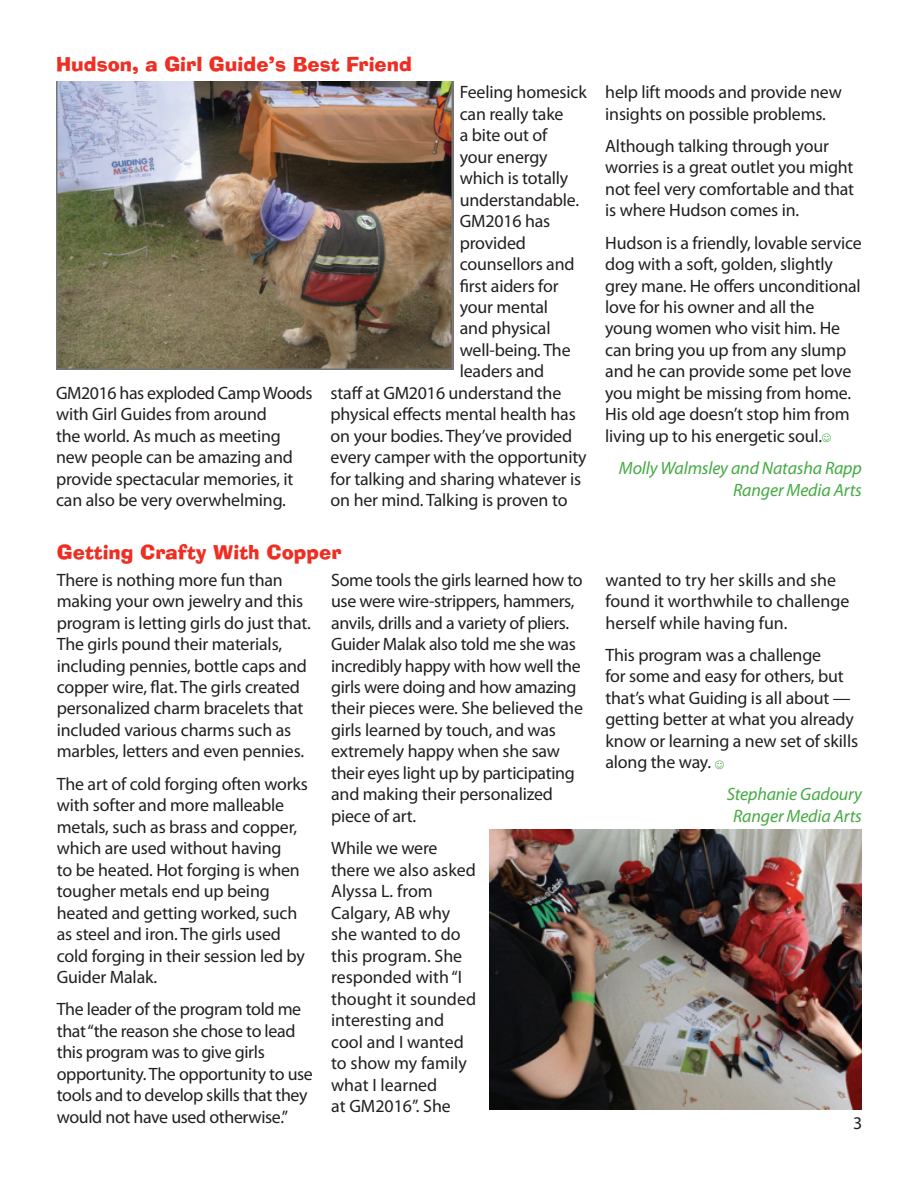
<style>
.page{position:relative;width:918px;height:1188px;background:#fff}
.page>*{position:absolute;margin:0;border:0;box-sizing:border-box;transform-origin:0 0}
.t1{font:19.35px "Ad Lib BT";color:#ee2e22}
.t2{font:17.85px/21.5px "Myriad Pro";letter-spacing:-.01em;color:#231f20}
.t3{font:italic 17.85px/21.5px "Myriad Pro";letter-spacing:-.01em;color:#44aa42;text-align:center}
</style>
<div class="page">
<img style="left:490px;top:829px;width:372px;height:280px">
<img style="left:57px;top:81px;width:396px;height:289px">
<p class="t1" style="left:56px;top:52px;width:357px">Hudson, a Girl Guide’s Best Friend</p>
<p class="t2" style="left:56px;top:382px;width:258px">GM2016 has exploded Camp Woods with Girl Guides from around<br>the world. As much as meeting new people can be amazing and provide spectacular memories, it can also be very overwhelming.</p>
<p class="t2" style="left:460px;top:81px;width:128px">Feeling homesick</p>
<p class="t2" style="left:460px;top:103px;width:105px">can really take</p>
<p class="t2" style="left:460px;top:124px;width:89px">a bite out of</p>
<p class="t2" style="left:460px;top:146px;width:89px">your energy</p>
<p class="t2" style="left:460px;top:167px;width:110px">which is totally</p>
<p class="t2" style="left:460px;top:189px;width:121px">understandable.</p>
<p class="t2" style="left:460px;top:210px;width:92px">GM2016 has</p>
<p class="t2" style="left:460px;top:232px;width:68px">provided</p>
<p class="t2" style="left:460px;top:253px;width:116px">counsellors and</p>
<p class="t2" style="left:460px;top:275px;width:100px">first aiders for</p>
<p class="t2" style="left:460px;top:296px;width:90px">your mental</p>
<p class="t2" style="left:460px;top:317px;width:92px">and physical</p>
<p class="t2" style="left:460px;top:339px;width:112px">well-being. The</p>
<p class="t2" style="left:460px;top:360px;width:86px">leaders and</p>
<p class="t2" style="left:331px;top:382px;width:232px">staff at GM2016 understand the</p>
<p class="t2" style="left:331px;top:403px;width:247px">physical effects mental health has</p>
<p class="t2" style="left:331px;top:425px;width:243px">on your bodies. They’ve provided</p>
<p class="t2" style="left:331px;top:446px;width:258px">every camper with the opportunity</p>
<p class="t2" style="left:331px;top:468px;width:252px">for talking and sharing whatever is</p>
<p class="t2" style="left:331px;top:489px;width:238px">on her mind. Talking is proven to</p>
<p class="t1" style="left:57px;top:540px;width:286px">Getting Crafty With Copper</p>
<p class="t2" style="left:57px;top:569px;width:256px">There is nothing more fun than making your own jewelry and this program is letting girls do just that.<br>The girls pound their materials, including pennies, bottle caps and copper wire, flat. The girls created personalized charm bracelets that included various charms such as marbles, letters and even pennies.</p>
<p class="t2" style="left:57px;top:773px;width:253px">The art of cold forging often works with softer and more malleable metals, such as brass and copper, which are used without having<br>to be heated. Hot forging is when tougher metals end up being heated and getting worked, such as steel and iron. The girls used cold forging in their session led by<br>Guider Malak.</p>
<p class="t2" style="left:57px;top:998px;width:258px">The leader of the program told me that “the reason she chose to lead this program was to give girls opportunity. The opportunity to use tools and to develop skills that they would not have used otherwise.”</p>
<p class="t2" style="left:331px;top:569px;width:253px">Some tools the girls learned how to use were wire-strippers, hammers, anvils, drills and a variety of pliers.<br>Guider Malak also told me she was incredibly happy with how well the girls were doing and how amazing their pieces were. She believed the girls learned by touch, and was extremely happy when she saw their eyes light up by participating and making their personalized piece of art.</p>
<p class="t2" style="left:331px;top:837px;width:146px">While we were there we also asked<br>Alyssa L. from<br>Calgary, AB why she wanted to do this program. She responded with “I thought it sounded interesting and cool and I wanted to show my family what I learned<br>at GM2016”. She</p>
<p class="t2" style="left:605px;top:81px;width:238px">help lift moods and provide new insights on possible problems.</p>
<p class="t2" style="left:605px;top:135px;width:250px">Although talking through your worries is a great outlet you might not feel very comfortable and that is where Hudson comes in.</p>
<p class="t2" style="left:605px;top:232px;width:258px">Hudson is a friendly, lovable service dog with a soft, golden, slightly grey mane. He offers unconditional love for his owner and all the young women who visit him. He can bring you up from any slump and he can provide some pet love you might be missing from home.<br>His old age doesn’t stop him from living up to his energetic soul.</p>
<p class="t3" style="left:619px;top:457px;width:244px;text-align:right">Molly Walmsley and Natasha Rapp<br>Ranger Media Arts</p>
<p class="t2" style="left:605px;top:569px;width:245px">wanted to try her skills and she found it worthwhile to challenge herself while having fun.</p>
<p class="t2" style="left:605px;top:644px;width:254px">This program was a challenge<br>for some and easy for others, but that’s what Guiding is all about — getting better at what you already know or learning a new set of skills along the way.</p>
<p class="t3" style="left:727px;top:783px;width:137px">Stephanie Gadoury<br>Ranger Media Arts</p>
<p class="t2" style="left:853px;top:1112px;width:11px">3</p>
</div>
